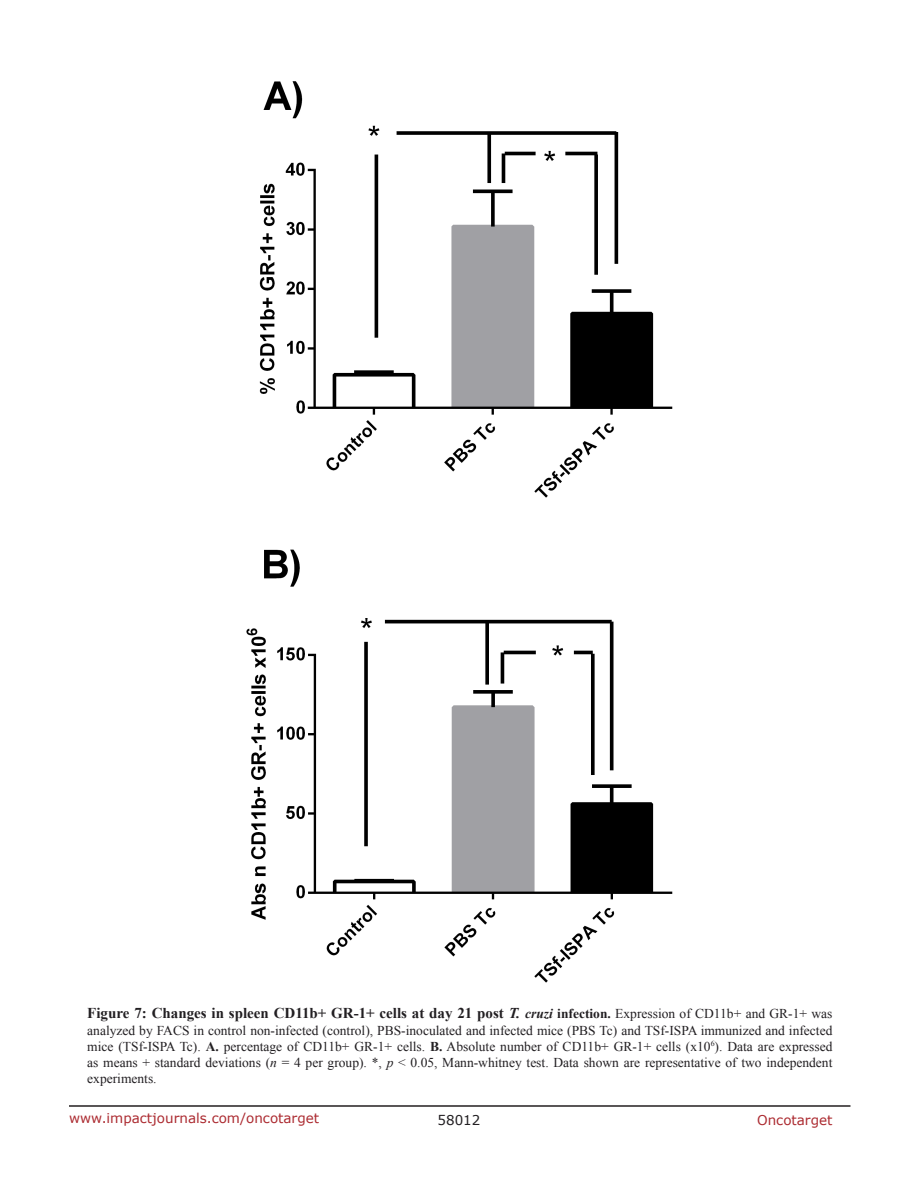
<style>
.page{position:relative;width:918px;height:1188px;background:#fff}
.page>*{position:absolute;margin:0;border:0;box-sizing:border-box;transform-origin:0 0}
.FigureText{font:700 15px "Times New Roman";color:#221f22}
.FigureText-2{font:13.5px/16.2px "Times New Roman";color:#221f22;text-align:justify}
.t1{font:13.5px "Verdana";color:#ac2b31}
.t2{font:13.5px "Verdana";color:#221f22}
.s1{font-style:italic}
.s2{font-style:italic;font-size:13.5px}
.s3{font-size:13.5px}
.s4{font-weight:400;font-size:13.5px}
.s5{font-weight:700}
</style>
<div class="page">
<hr style="left:69px;top:1105px;width:781px;height:2px;background:#231f20">
<img style="left:246px;top:81px;width:427px;height:902px">
<p class="FigureText" style="left:87px;top:1003px;width:747px">Figure 7: Changes in spleen CD11b+ GR-1+ cells at day 21 post <span class="s1">T.</span> <span class="s2">cruzi</span> <span class="s3">infection.</span> <span class="s4">Expression of CD11b+ and GR-1+ was</span></p>
<p class="FigureText-2" style="left:87px;top:1022px;width:747px">analyzed by FACS in control non-infected (control), PBS-inoculated and infected mice (PBS Tc) and TSf-ISPA immunized and infected mice (TSf-ISPA Tc). <span class="s5">A.</span> percentage of CD11b+ GR-1+ cells. <span class="s5">B.</span> Absolute number of CD11b+ GR-1+ cells (x10<sup>6</sup>). Data are expressed as means + standard deviations (<span class="s1">n</span> = 4 per group). *, <span class="s1">p</span> &lt; 0.05, Mann-whitney test. Data shown are representative of two independent experiments.</p>
<p class="t1" style="left:69px;top:1109px;width:252px">www.impactjournals.com/oncotarget</p>
<p class="t2" style="left:438px;top:1111px;width:44px">58012</p>
<p class="t1" style="left:757px;top:1111px;width:77px">Oncotarget</p>
</div>
